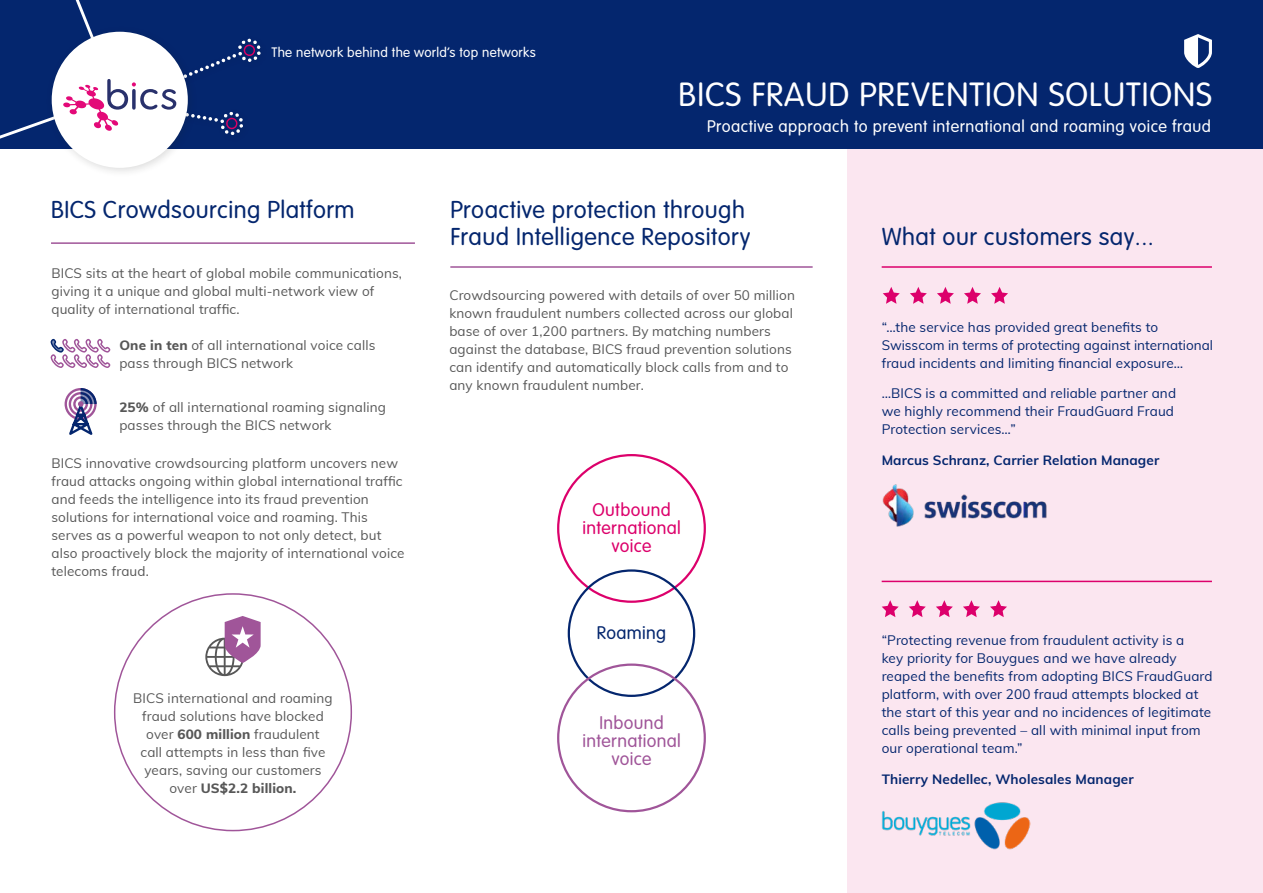
<style>
.page{position:relative;width:1263px;height:893px;background:#fff}
.page>*{position:absolute;margin:0;border:0;box-sizing:border-box;transform-origin:0 0}
.t1{font:300 33px "VAG Rounded LT Pro";letter-spacing:.03em;color:#fff}
.t2{font:300 24px/27px "VAG Rounded LT Pro";letter-spacing:.02em;color:#04266e}
.t3{font:300 18px/18px "VAG Rounded LT Pro";letter-spacing:.02em;color:#dc006b;text-align:center}
.t4{font:300 18px/18px "VAG Rounded LT Pro";letter-spacing:.02em;color:#a05599;text-align:center}
.t5{font:300 18px "VAG Rounded LT Pro";letter-spacing:.02em;color:#04266e}
.t6{font:300 16.5px "VAG Rounded LT Pro";letter-spacing:.03em;color:#fff}
.t7{font:13.5px/18px "Muli";letter-spacing:.01em;color:#575757}
.t8{font:13.5px/18px "Muli";letter-spacing:.01em;color:#04266e}
.t9{font:700 13.5px "Muli";letter-spacing:.01em;color:#04266e}
.t10{font:300 13.5px "VAG Rounded LT Pro";letter-spacing:.02em;color:#fff}
.s1{font-weight:800}
</style>
<div class="page">
<div style="left:848px;top:0;width:415px;height:893px;background:#fbe6f0"></div>
<div style="left:0;top:0;width:1263px;height:149px;background:#04266e"></div>
<svg style="left:1184px;top:34px;width:28px;height:34px"></svg>
<svg style="left:882px;top:600px;width:17px;height:17px"></svg>
<svg style="left:936px;top:600px;width:17px;height:17px"></svg>
<svg style="left:909px;top:600px;width:17px;height:17px"></svg>
<svg style="left:963px;top:600px;width:17px;height:17px"></svg>
<svg style="left:990px;top:600px;width:17px;height:17px"></svg>
<hr style="left:882px;top:581px;width:330px;height:1px;background:#dc006b">
<img style="left:882px;top:802px;width:148px;height:47px">
<svg style="left:883px;top:287px;width:17px;height:17px"></svg>
<svg style="left:937px;top:287px;width:17px;height:17px"></svg>
<svg style="left:910px;top:287px;width:17px;height:17px"></svg>
<svg style="left:964px;top:287px;width:17px;height:17px"></svg>
<svg style="left:991px;top:287px;width:17px;height:17px"></svg>
<hr style="left:882px;top:266px;width:330px;height:2px;background:#dc006b">
<img style="left:882px;top:484px;width:165px;height:43px">
<hr style="left:450px;top:266px;width:363px;height:2px;background:#a05599">
<div style="left:46px;top:26px;width:152px;height:152px;background:#1d1d1b;opacity:.15"></div>
<div style="left:52px;top:32px;width:136px;height:136px;background:#fff;border-radius:50%"></div>
<svg style="left:0;top:0;width:261px;height:150px"></svg>
<hr style="left:51px;top:242px;width:364px;height:2px;background:#a05599">
<svg style="left:205px;top:616px;width:56px;height:60px"></svg>
<svg style="left:50px;top:338px;width:61px;height:30px"></svg>
<svg style="left:64px;top:388px;width:33px;height:47px"></svg>
<p class="t10" style="left:271px;top:45px;width:266px">The network behind the world’s top networks</p>
<h1 class="t1" style="left:679px;top:75px;width:535px">BICS FRAUD PREVENTION SOLUTIONS</h1>
<p class="t6" style="left:707px;top:116px;width:505px">Proactive approach to prevent international and roaming voice fraud</p>
<h2 class="t2" style="left:51px;top:197px;width:305px">BICS Crowdsourcing Platform</h2>
<p class="t7" style="left:51px;top:264px;width:352px">BICS sits at the heart of global mobile communications, giving it a unique and global multi-network view of quality of international traffic.</p>
<p class="t7" style="left:119px;top:336px;width:258px"><span class="s1">One in ten</span> of all international voice calls pass through BICS network</p>
<p class="t7" style="left:119px;top:397px;width:268px"><span class="s1">25%</span> of all international roaming signaling passes through the BICS network</p>
<p class="t7" style="left:51px;top:454px;width:355px">BICS innovative crowdsourcing platform uncovers new fraud attacks ongoing within global international traffic and feeds the intelligence into its fraud prevention solutions for international voice and roaming. This serves as a powerful weapon to not only detect, but also proactively block the majority of international voice telecoms fraud.</p>
<p class="t7" style="left:133px;top:688px;width:201px;text-align:center">BICS international and roaming fraud solutions have blocked over <span class="s1">600 million</span> fraudulent<br>call attempts in less than five years, saving our customers over <span class="s1">US$2.2 billion.</span></p>
<h2 class="t2" style="left:450px;top:197px;width:302px">Proactive protection through<br>Fraud Intelligence Repository</h2>
<p class="t7" style="left:449px;top:286px;width:347px">Crowdsourcing powered with details of over 50 million known fraudulent numbers collected across our global base of over 1,200 partners. By matching numbers against the database, BICS fraud prevention solutions can identify and automatically block calls from and to any known fraudulent number.</p>
<h3 class="t3" style="left:582px;top:501px;width:100px">Outbound international voice</h3>
<h3 class="t5" style="left:597px;top:623px;width:71px">Roaming</h3>
<h3 class="t4" style="left:582px;top:714px;width:100px">Inbound international voice</h3>
<h2 class="t2" style="left:882px;top:224px;width:274px">What our customers say...</h2>
<p class="t8" style="left:882px;top:317px;width:333px">“…the service has provided great benefits to<br>Swisscom in terms of protecting against international fraud incidents and limiting financial exposure…</p>
<p class="t8" style="left:882px;top:384px;width:296px">…BICS is a committed and reliable partner and we highly recommend their FraudGuard Fraud<br>Protection services…”</p>
<p class="t9" style="left:882px;top:450px;width:279px">Marcus Schranz, Carrier Relation Manager</p>
<p class="t8" style="left:882px;top:630px;width:332px">“Protecting revenue from fraudulent activity is a<br>key priority for Bouygues and we have already reaped the benefits from adopting BICS FraudGuard platform, with over 200 fraud attempts blocked at the start of this year and no incidences of legitimate calls being prevented – all with minimal input from our operational team.”</p>
<p class="t9" style="left:882px;top:769px;width:254px">Thierry Nedellec, Wholesales Manager</p>
</div>
